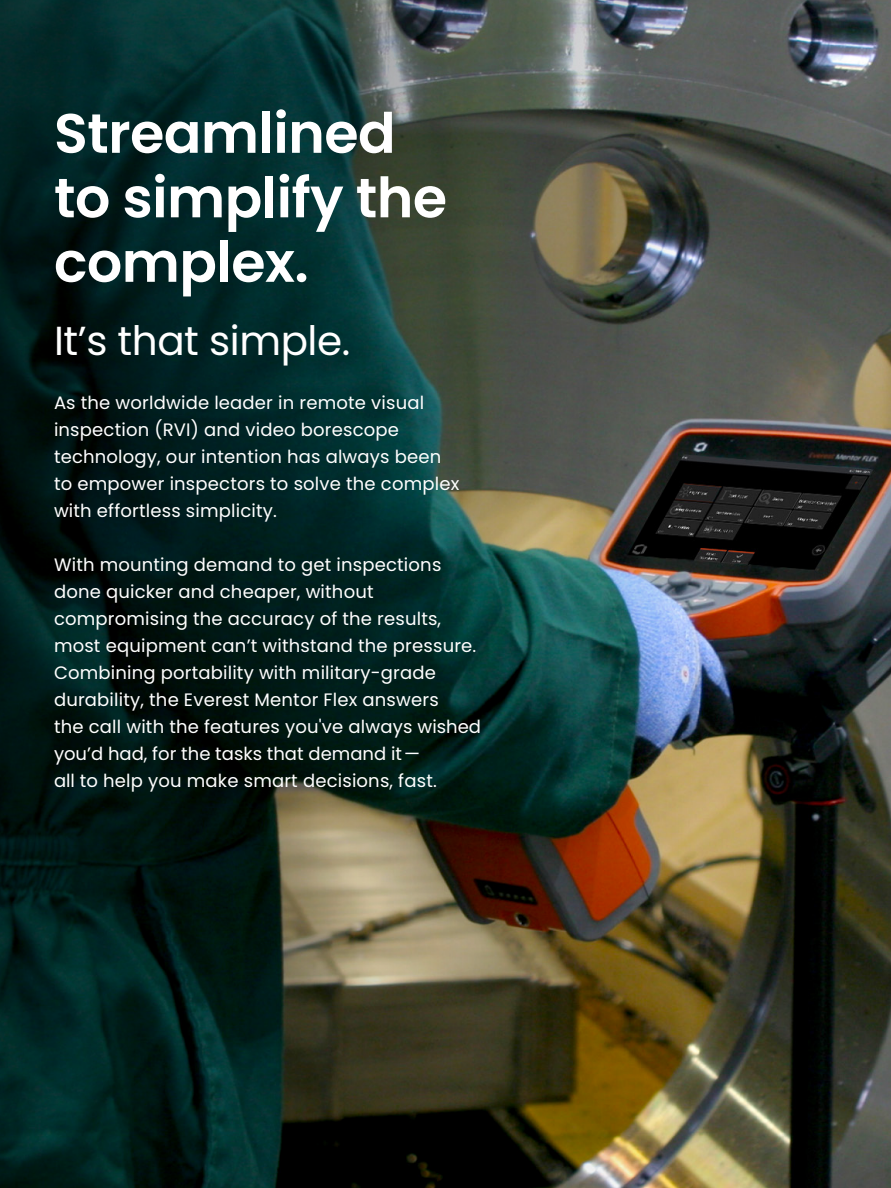
<style>
.page{position:relative;width:891px;height:1188px;background:#fff}
.page>*{position:absolute;margin:0;border:0;box-sizing:border-box;transform-origin:0 0}
.t1{font:600 55.5px/64.5px "Poppins";letter-spacing:-.01em;color:#fff}
.t2{font:40.5px "Poppins";letter-spacing:-.01em;color:#fff}
.t3{font:18px/27px "Poppins";letter-spacing:.01em;color:#fff}
</style>
<div class="page">
<img style="left:681px;top:0;width:210px;height:1188px">
<img style="left:0;top:0;width:681px;height:1188px">
<p class="t1" style="left:54px;top:101px;width:395px">Streamlined to simplify the complex.</p>
<p class="t2" style="left:54px;top:317px;width:298px">It’s that simple.</p>
<p class="t3" style="left:54px;top:389px;width:407px">As the worldwide leader in remote visual inspection (RVI) and video borescope technology, our intention has always been to empower inspectors to solve the complex with effortless simplicity.</p>
<p class="t3" style="left:54px;top:551px;width:429px">With mounting demand to get inspections done quicker and cheaper, without compromising the accuracy of the results, most equipment can’t withstand the pressure.<br>Combining portability with military-grade durability, the Everest Mentor Flex answers<br>the call with the features you've always wished you’d had, for the tasks that demand it—<br>all to help you make smart decisions, fast.</p>
</div>
